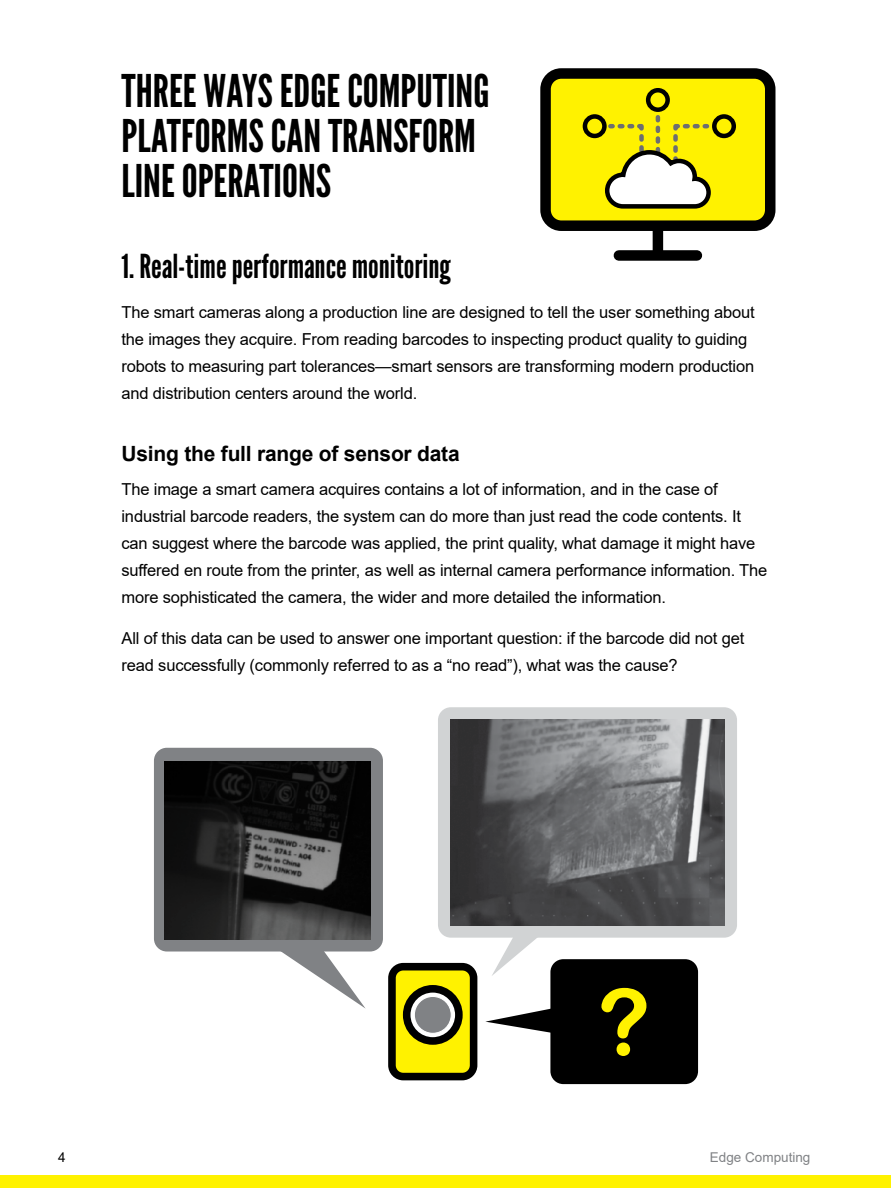
<style>
.page{position:relative;width:891px;height:1188px;background:#fff}
.page>*{position:absolute;margin:0;border:0;box-sizing:border-box;transform-origin:0 0}
.t1{font:92.1px "Arial Rounded MT Bold";color:#fff200}
.t2{font:45px/45px "League Gothic";color:#000}
.t3{font:33px "League Gothic";color:#000}
.t4{font:700 21px "Arial";letter-spacing:-.01em;color:#000}
.t5{font:16.5px/27px "Arial";letter-spacing:-.01em;color:#000}
.t6{font:13.5px "Arial";color:#808285}
.t7{font:13.5px "Arial";color:#000}
</style>
<div class="page">
<div style="left:438px;top:707px;width:299px;height:231px;background:#d1d3d4;border-radius:13px"></div>
<img style="left:451px;top:720px;width:273px;height:205px">
<div style="left:392px;top:967px;width:82px;height:110px;background:#fff200;border-radius:11px"></div>
<div style="left:388px;top:963px;width:89px;height:117px;border:8px solid #000;border-radius:11px"></div>
<svg style="left:407px;top:989px;width:52px;height:52px"></svg>
<div style="left:403px;top:985px;width:60px;height:60px;border:8px solid #000;border-radius:50%"></div>
<div style="left:414px;top:996px;width:37px;height:37px;background:#808285;border-radius:50%"></div>
<div style="left:414px;top:996px;width:38px;height:38px;border:1px solid #fff;border-radius:50%"></div>
<svg style="left:492px;top:937px;width:51px;height:39px"></svg>
<div style="left:550px;top:959px;width:148px;height:125px;background:#000;border-radius:13px"></div>
<div style="left:154px;top:748px;width:229px;height:204px;background:#808285;border-radius:13px"></div>
<img style="left:164px;top:761px;width:206px;height:178px">
<svg style="left:274px;top:951px;width:92px;height:58px"></svg>
<svg style="left:485px;top:1008px;width:66px;height:25px"></svg>
<div style="left:546px;top:74px;width:224px;height:152px;background:#fff200;border-radius:16px"></div>
<div style="left:540px;top:68px;width:235px;height:163px;border:10px solid #000;border-radius:16px"></div>
<div style="left:653px;top:226px;width:10px;height:29px;background:#000"></div>
<div style="left:619px;top:250px;width:78px;height:11px;background:#000"></div>
<svg style="left:582px;top:88px;width:154px;height:121px"></svg>
<div style="left:0;top:1175px;width:891px;height:13px;background:#fff200"></div>
<h2 class="t2" style="left:122px;top:69px;width:370px">THREE WAYS EDGE COMPUTING<br>PLATFORMS CAN TRANSFORM<br>LINE OPERATIONS</h2>
<h3 class="t3" style="left:122px;top:246px;width:331px">1. Real-time performance monitoring</h3>
<p class="t5" style="left:122px;top:299px;width:635px">The smart cameras along a production line are designed to tell the user something about the images they acquire. From reading barcodes to inspecting product quality to guiding robots to measuring part tolerances—smart sensors are transforming modern production and distribution centers around the world.</p>
<p class="t4" style="left:122px;top:439px;width:340px">Using the full range of sensor data</p>
<p class="t5" style="left:122px;top:476px;width:647px">The image a smart camera acquires contains a lot of information, and in the case of industrial barcode readers, the system can do more than just read the code contents. It can suggest where the barcode was applied, the print quality, what damage it might have suffered en route from the printer, as well as internal camera performance information. The more sophisticated the camera, the wider and more detailed the information.</p>
<p class="t5" style="left:122px;top:624px;width:624px">All of this data can be used to answer one important question: if the barcode did not get read successfully (commonly referred to as a “no read”), what was the cause?</p>
<h1 class="t1" style="left:597px;top:968px;width:54px">?</h1>
<p class="t7" style="left:58px;top:1148px;width:9px">4</p>
<p class="t6" style="left:710px;top:1148px;width:102px">Edge Computing</p>
</div>
